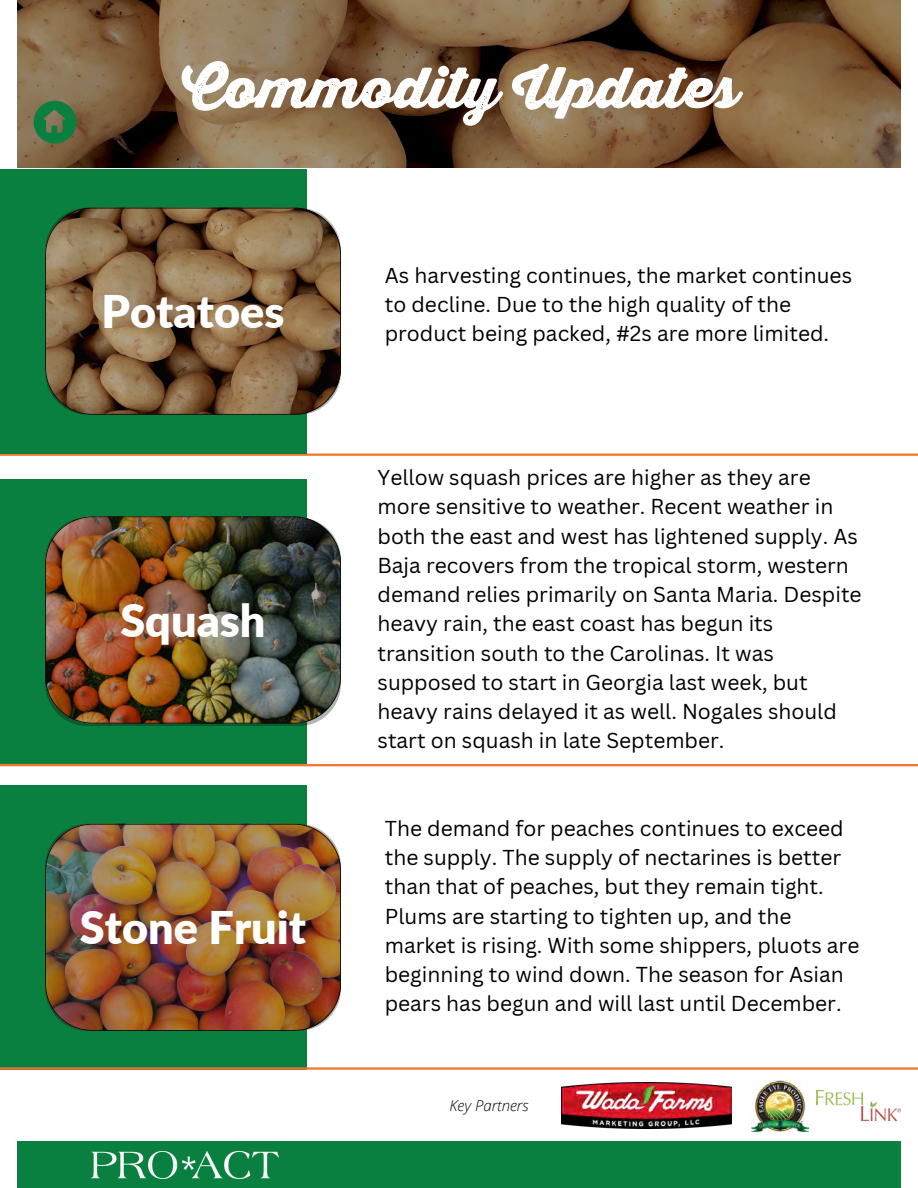
<style>
.page{position:relative;width:918px;height:1188px;background:#fff}
.page>*{position:absolute;margin:0;border:0;box-sizing:border-box;transform-origin:0 0}
.t1{font:55.65px "Thirsty Rough Blk";color:#fff}
.t2{font:900 45px "Lato";color:#fff}
.t3{font:21px/29.2px "Canva Sans";color:#000}
.t4{font:italic 300 15px "Open Sans";color:#000}
</style>
<div class="page">
<hr style="left:0;top:454px;width:918px;height:2px;background:#f17427">
<div style="left:0;top:479px;width:307px;height:285px;background:#097f40"></div>
<hr style="left:0;top:764px;width:918px;height:2px;background:#f17427">
<img style="left:45px;top:517px;width:296px;height:209px">
<div style="left:0;top:785px;width:307px;height:285px;background:#097f40"></div>
<img style="left:45px;top:824px;width:296px;height:207px">
<hr style="left:0;top:1067px;width:918px;height:3px;background:#f17427">
<div style="left:0;top:169px;width:307px;height:285px;background:#097f40"></div>
<svg style="left:45px;top:208px;width:296px;height:207px;background:#7f6444"></svg>
<div style="left:17px;top:1141px;width:884px;height:47px;background:#097f40"></div>
<img style="left:92px;top:1151px;width:187px;height:27px">
<img style="left:561px;top:1082px;width:170px;height:46px">
<img style="left:752px;top:1080px;width:56px;height:51px">
<img style="left:817px;top:1090px;width:84px;height:31px">
<svg style="left:17px;top:0;width:884px;height:168px;background:#785b3d"></svg>
<svg style="left:34px;top:101px;width:42px;height:43px;background:#387947"></svg>
<p class="t1" style="left:181px;top:52px;width:558px">Commodity Updates</p>
<p class="t2" style="left:102px;top:284px;width:184px">Potatoes</p>
<p class="t2" style="left:120px;top:592px;width:147px">Squash</p>
<p class="t2" style="left:80px;top:900px;width:228px">Stone Fruit</p>
<p class="t3" style="left:385px;top:260px;width:469px">As harvesting continues, the market continues to decline. Due to the high quality of the product being packed, #2s are more limited.</p>
<p class="t3" style="left:378px;top:462px;width:486px">Yellow squash prices are higher as they are more sensitive to weather. Recent weather in both the east and west has lightened supply. As Baja recovers from the tropical storm, western demand relies primarily on Santa Maria. Despite heavy rain, the east coast has begun its transition south to the Carolinas. It was supposed to start in Georgia last week, but heavy rains delayed it as well. Nogales should start on squash in late September.</p>
<p class="t3" style="left:385px;top:813px;width:476px">The demand for peaches continues to exceed the supply. The supply of nectarines is better than that of peaches, but they remain tight.<br>Plums are starting to tighten up, and the market is rising. With some shippers, pluots are beginning to wind down. The season for Asian pears has begun and will last until December.</p>
<p class="t4" style="left:449px;top:1095px;width:81px">Key Partners</p>
</div>
